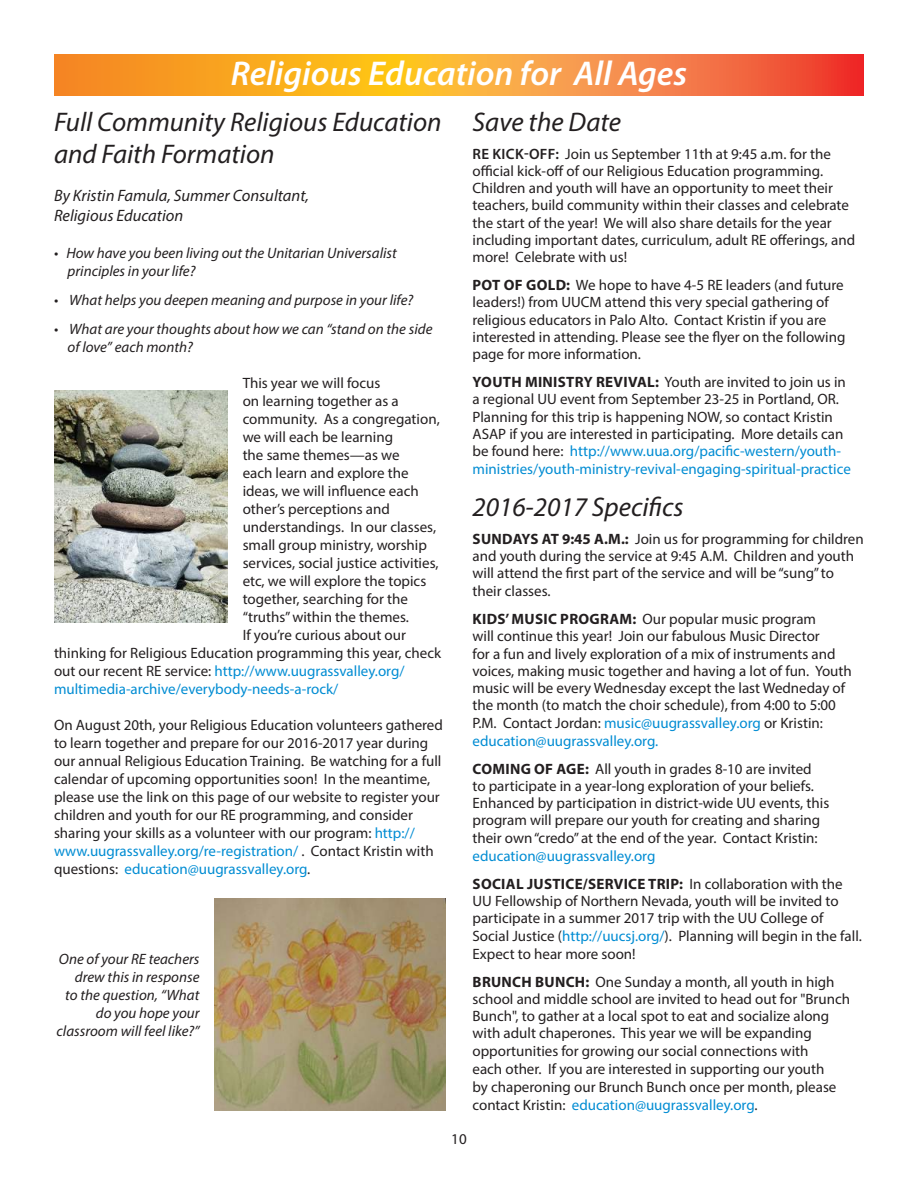
<style>
.page{position:relative;width:918px;height:1188px;background:#fff}
.page>*{position:absolute;margin:0;border:0;box-sizing:border-box;transform-origin:0 0}
.t1{font:italic 600 34.5px "Myriad Pro";color:#fff}
.t2{font:italic 27px/32.4px "Myriad Pro";color:#231f20}
.t3{font:italic 16.5px/19.8px "Myriad Pro";color:#231f20}
.t4{font:15px/17.2px "Myriad Pro";color:#231f20}
.t5{font:italic 15px/18px "Myriad Pro";color:#231f20}
.t6{font:15px/28px "Myriad Pro";color:#008cd3}
.s1{color:#231f20}
.s2{color:#008cd3}
.s3{font-weight:600}
.s4{font-weight:700}
.s5{font-weight:700;color:#231f20}
</style>
<div class="page">
<svg style="left:54px;top:54px;width:810px;height:41px;background:#f79230"></svg>
<img style="left:54px;top:391px;width:174px;height:231px">
<img style="left:215px;top:899px;width:231px;height:211px">
<h1 class="t1" style="left:231px;top:51px;width:458px">Religious Education for All Ages</h1>
<h2 class="t2" style="left:54px;top:105px;width:389px">Full Community Religious Education and Faith Formation</h2>
<p class="t3" style="left:54px;top:185px;width:257px">By Kristin Famula, Summer Consultant,<br>Religious Education</p>
<p class="t5" style="left:68px;top:244px;width:331px;text-indent:-14px">• How have you been living out the Unitarian Universalist principles in your life?</p>
<p class="t5" style="left:54px;top:291px;width:361px">• What helps you deepen meaning and purpose in your life?</p>
<p class="t5" style="left:68px;top:320px;width:366px;text-indent:-14px">• What are your thoughts about how we can “stand on the side of love” each month?</p>
<p class="t4" style="left:243px;top:374px;width:139px">This year we will focus</p>
<p class="t4" style="left:243px;top:392px;width:158px">on learning together as a</p>
<p class="t4" style="left:243px;top:410px;width:199px">community. As a congregation,</p>
<p class="t4" style="left:243px;top:428px;width:152px">we will each be learning</p>
<p class="t4" style="left:243px;top:446px;width:158px">the same themes—as we</p>
<p class="t4" style="left:243px;top:464px;width:167px">each learn and explore the</p>
<p class="t4" style="left:243px;top:482px;width:178px">ideas, we will influence each</p>
<p class="t4" style="left:243px;top:500px;width:149px">other’s perceptions and</p>
<p class="t4" style="left:243px;top:518px;width:195px">understandings. In our classes,</p>
<p class="t4" style="left:243px;top:536px;width:186px">small group ministry, worship</p>
<p class="t4" style="left:243px;top:554px;width:197px">services, social justice activities,</p>
<p class="t4" style="left:243px;top:572px;width:185px">etc, we will explore the topics</p>
<p class="t4" style="left:243px;top:590px;width:167px">together, searching for the</p>
<p class="t4" style="left:243px;top:608px;width:168px">“truths” within the themes.</p>
<p class="t4" style="left:243px;top:626px;width:165px">If you’re curious about our</p>
<p class="t4" style="left:54px;top:644px;width:389px">thinking for Religious Education programming this year, check</p>
<p class="t6" style="left:54px;top:657px;width:352px"><span class="s1">out our recent RE service:</span> http://www.uugrassvalley.org/</p>
<p class="t6" style="left:54px;top:675px;width:286px">multimedia-archive/everybody-needs-a-rock/</p>
<p class="t4" style="left:54px;top:716px;width:390px;line-height:18px">On August 20th, your Religious Education volunteers gathered to learn together and prepare for our 2016-2017 year during our annual Religious Education Training. Be watching for a full calendar of upcoming opportunities soon! In the meantime, please use the link on this page of our website to register your children and youth for our RE programming, and consider sharing your skills as a volunteer with our program: <span class="s2">http:// www.uugrassvalley.org/re-registration/</span> . Contact Kristin with questions: <span class="s2">education@uugrassvalley.org</span>.</p>
<h2 class="t2" style="left:472px;top:105px;width:150px">Save the Date</h2>
<p class="t4" style="left:472px;top:145px;width:384px"><span class="s3">RE KICK-OFF:</span> Join us September 11th at 9:45 a.m. for the official kick-off of our Religious Education programming.<br>Children and youth will have an opportunity to meet their teachers, build community within their classes and celebrate the start of the year! We will also share details for the year including important dates, curriculum, adult RE offerings, and more! Celebrate with us!</p>
<p class="t4" style="left:472px;top:276px;width:374px"><span class="s4">POT OF GOLD:</span> We hope to have 4-5 RE leaders (and future leaders!) from UUCM attend this very special gathering of religious educators in Palo Alto. Contact Kristin if you are interested in attending. Please see the flyer on the following page for more information.</p>
<p class="t4" style="left:472px;top:373px;width:380px"><span class="s4">YOUTH MINISTRY REVIVAL:</span> Youth are invited to join us in a regional UU event from September 23-25 in Portland, OR.<br>Planning for this trip is happening NOW, so contact Kristin ASAP if you are interested in participating. More details can be found here: <span class="s2">http://www.uua.org/pacific-western/youth&shy;ministries/youth-ministry-revival-engaging-spiritual-practice</span></p>
<h2 class="t2" style="left:472px;top:490px;width:213px">2016-2017 Specifics</h2>
<p class="t4" style="left:472px;top:530px;width:393px"><span class="s4">SUNDAYS AT 9:45 A.M.:</span> Join us for programming for children and youth during the service at 9:45 A.M. Children and youth will attend the first part of the service and will be “sung” to their classes.</p>
<p class="t4" style="left:472px;top:610px;width:381px"><span class="s4">KIDS’ MUSIC PROGRAM:</span> Our popular music program<br>will continue this year! Join our fabulous Music Director<br>for a fun and lively exploration of a mix of instruments and voices, making music together and having a lot of fun. Youth music will be every Wednesday except the last Wedneday of the month (to match the choir schedule), from 4:00 to 5:00<br>P.M. Contact Jordan: <span class="s2">music@uugrassvalley.org</span> or Kristin: <span class="s2">education@uugrassvalley.org.</span></p>
<p class="t4" style="left:472px;top:760px;width:358px"><span class="s4">COMING OF AGE:</span> All youth in grades 8-10 are invited<br>to participate in a year-long exploration of your beliefs.<br>Enhanced by participation in district-wide UU events, this program will prepare our youth for creating and sharing their own “credo” at the end of the year. Contact Kristin:</p>
<p class="t6" style="left:472px;top:841px;width:372px">education@uugrassvalley.org<br><span class="s5">SOCIAL JUSTICE/SERVICE TRIP:</span> <span class="s1">In collaboration with the</span></p>
<p class="t4" style="left:472px;top:892px;width:391px">UU Fellowship of Northern Nevada, youth will be invited to participate in a summer 2017 trip with the UU College of Social Justice (<span class="s2">http://uucsj.org/</span>). Planning will begin in the fall.<br>Expect to hear more soon!</p>
<p class="t4" style="left:472px;top:973px;width:379px"><span class="s4">BRUNCH BUNCH:</span> One Sunday a month, all youth in high school and middle school are invited to head out for "Brunch Bunch", to gather at a local spot to eat and socialize along with adult chaperones. This year we will be expanding opportunities for growing our social connections with<br>each other. If you are interested in supporting our youth<br>by chaperoning our Brunch Bunch once per month, please contact Kristin: <span class="s2">education@uugrassvalley.org</span>.</p>
<p class="t5" style="left:57px;top:950px;width:144px;text-align:right">One of your RE teachers drew this in response<br>to the question, “What do you hope your classroom will feel like?”</p>
<p class="t4" style="left:451px;top:1130px;width:17px">10</p>
</div>
